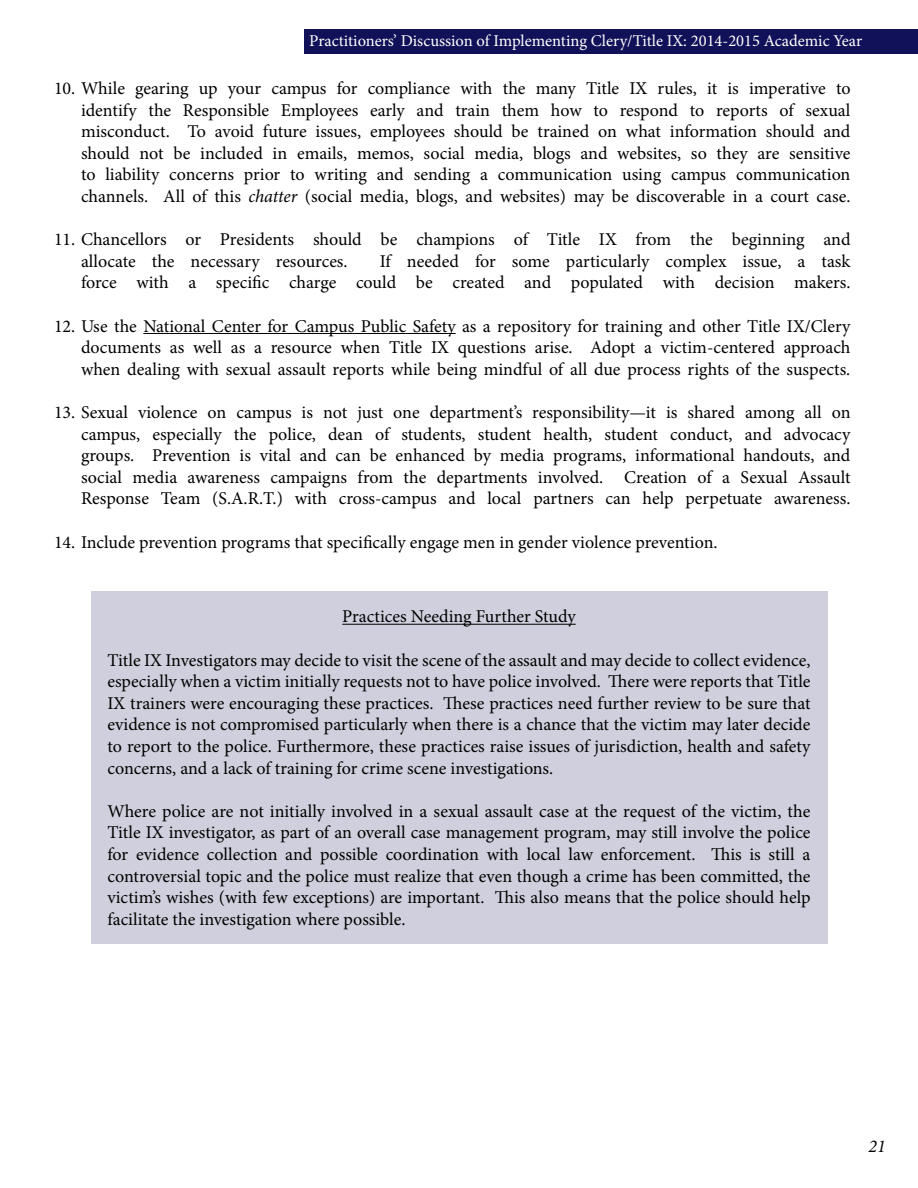
<style>
.page{position:relative;width:918px;height:1188px;background:#fff}
.page>*{position:absolute;margin:0;border:0;box-sizing:border-box;transform-origin:0 0}
.t1{font:18px/21.6px "Minion Pro";color:#000;text-align:justify}
.t2{font:italic 18px "Minion Pro";color:#000}
.t3{font:16.5px "Minion Pro";color:#fff}
.s1{font-style:italic}
</style>
<div class="page">
<div style="left:305px;top:29px;width:613px;height:24px;background:#111159"></div>
<hr style="left:143px;top:333px;width:313px;height:1px;background:#000">
<div style="left:91px;top:591px;width:736px;height:352px;background:#cfcfdd"></div>
<hr style="left:342px;top:624px;width:234px;height:1px;background:#000">
<p class="t3" style="left:309px;top:30px;width:555px">Practitioners’ Discussion of Implementing Clery/Title IX: 2014-2015 Academic Year</p>
<p class="t1" style="left:81px;top:78px;width:771px;text-indent:-27px">10. While gearing up your campus for compliance with the many Title IX rules, it is imperative to identify the Responsible Employees early and train them how to respond to reports of sexual misconduct. To avoid future issues, employees should be trained on what information should and should not be included in emails, memos, social media, blogs and websites, so they are sensitive to liability concerns prior to writing and sending a communication using campus communication channels. All of this <span class="s1">chatter</span> (social media, blogs, and websites) may be discoverable in a court case.</p>
<p class="t1" style="left:81px;top:229px;width:771px;text-indent:-27px">11. Chancellors or Presidents should be champions of Title IX from the beginning and allocate the necessary resources.</p>
<p class="t1" style="left:81px;top:250px;width:771px;text-align:right">If needed for some particularly complex issue, a task<br>force with a specific charge could be created and populated with decision makers.</p>
<p class="t1" style="left:81px;top:315px;width:771px;text-indent:-27px">12. Use the National Center for Campus Public Safety as a repository for training and other Title IX/Clery documents as well as a resource when Title IX questions arise. Adopt a victim-centered approach when dealing with sexual assault reports while being mindful of all due process rights of the suspects.</p>
<p class="t1" style="left:81px;top:402px;width:771px;text-indent:-27px">13. Sexual violence on campus is not just one department’s responsibility—it is shared among all on campus, especially the police, dean of students, student health, student conduct, and advocacy groups. Prevention is vital and can be enhanced by media programs, informational handouts, and social media awareness campaigns from the departments involved. Creation of a Sexual Assault Response Team (S.A.R.T.) with cross-campus and local partners can help perpetuate awareness.</p>
<p class="t1" style="left:54px;top:531px;width:665px">14. Include prevention programs that specifically engage men in gender violence prevention.</p>
<p class="t1" style="left:342px;top:606px;width:235px">Practices Needing Further Study</p>
<p class="t1" style="left:107px;top:649px;width:705px">Title IX Investigators may decide to visit the scene of the assault and may decide to collect evidence, especially when a victim initially requests not to have police involved. There were reports that Title IX trainers were encouraging these practices. These practices need further review to be sure that evidence is not compromised particularly when there is a chance that the victim may later decide to report to the police. Furthermore, these practices raise issues of jurisdiction, health and safety concerns, and a lack of training for crime scene investigations.</p>
<p class="t1" style="left:107px;top:800px;width:705px">Where police are not initially involved in a sexual assault case at the request of the victim, the Title IX investigator, as part of an overall case management program, may still involve the police for evidence collection and possible coordination with local law enforcement. This is still a controversial topic and the police must realize that even though a crime has been committed, the victim’s wishes (with few exceptions) are important. This also means that the police should help facilitate the investigation where possible.</p>
<p class="t2" style="left:868px;top:1134px;width:19px">21</p>
</div>
